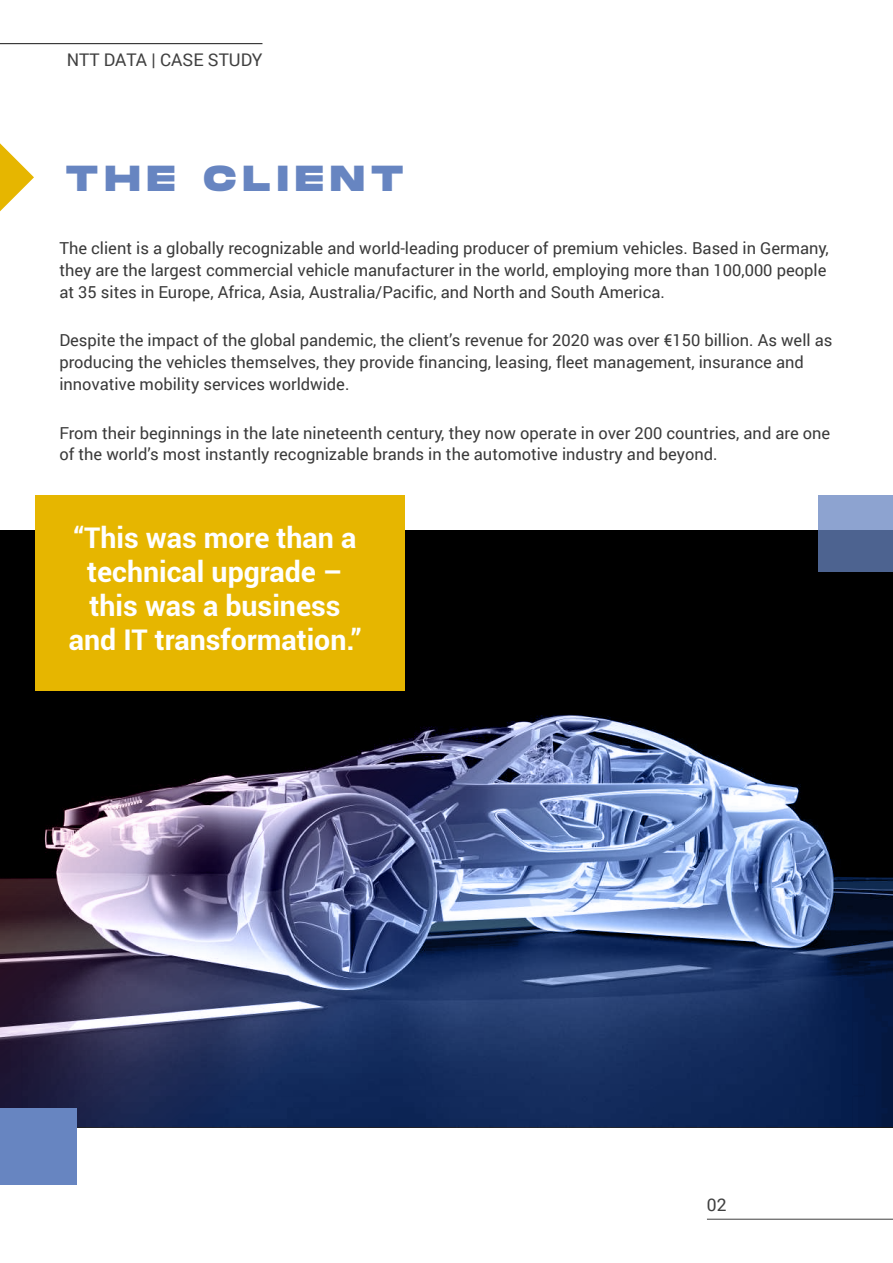
<style>
.page{position:relative;width:893px;height:1263px;background:#fff}
.page>*{position:absolute;margin:0;border:0;box-sizing:border-box;transform-origin:0 0}
.t1{font:800 36px "Monument Extended";letter-spacing:.2em;color:#6785c1}
.t2{font:700 28.5px/34.2px "Roboto";color:#fff;text-align:center}
.t3{font:17.4px "Roboto";color:#404040}
.t4{font:16.5px/21.8px "Roboto";color:#3a3a3a}
</style>
<div class="page">
<img style="left:0;top:531px;width:893px;height:596px">
<svg style="left:0;top:143px;width:34px;height:68px"></svg>
<hr style="left:707px;top:1219px;width:186px;height:1px;background:#404040">
<div style="left:36px;top:495px;width:369px;height:196px;background:#e6b600"></div>
<div style="left:0;top:1108px;width:77px;height:76px;background:#6785c1"></div>
<svg style="left:818px;top:495px;width:75px;height:77px;background:#6a80ad"></svg>
<hr style="left:0;top:43px;width:262px;height:1px;background:#161616">
<p class="t3" style="left:67px;top:48px;width:197px">NTT DATA | CASE STUDY</p>
<h1 class="t1" style="left:66px;top:152px;width:338px">THE CLIENT</h1>
<p class="t4" style="left:59px;top:237px;width:771px">The client is a globally recognizable and world-leading producer of premium vehicles. Based in Germany, they are the largest commercial vehicle manufacturer in the world, employing more than 100,000 people at 35 sites in Europe, Africa, Asia, Australia/Pacific, and North and South America.</p>
<p class="t4" style="left:59px;top:329px;width:775px">Despite the impact of the global pandemic, the client’s revenue for 2020 was over €150 billion. As well as producing the vehicles themselves, they provide financing, leasing, fleet management, insurance and innovative mobility services worldwide.</p>
<p class="t4" style="left:59px;top:421px;width:772px">From their beginnings in the late nineteenth century, they now operate in over 200 countries, and are one of the world’s most instantly recognizable brands in the automotive industry and beyond.</p>
<h2 class="t2" style="left:69px;top:519px;width:294px">“This was more than a technical upgrade – this was a business and IT transformation.”</h2>
<p class="t3" style="left:707px;top:1193px;width:21px">02</p>
</div>
